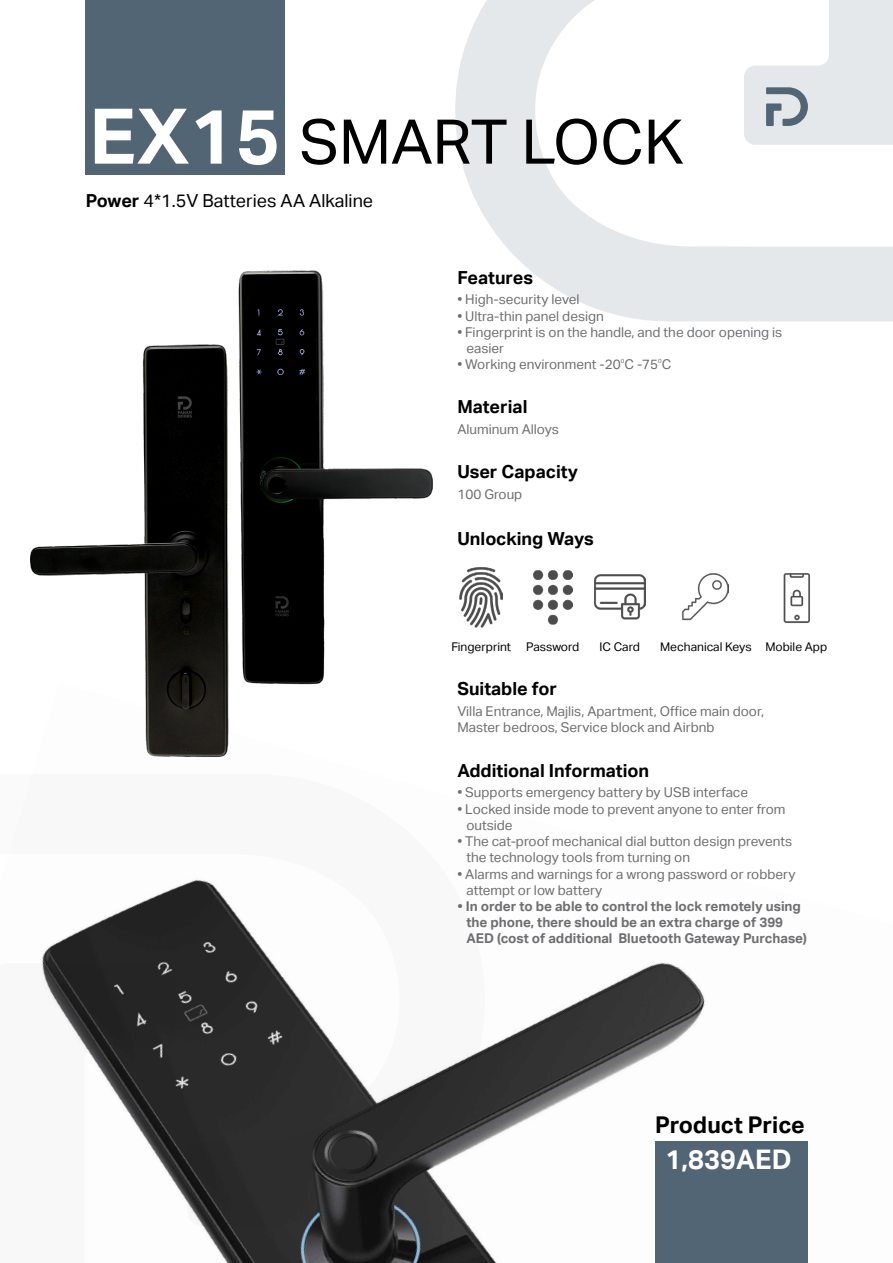
<style>
.page{position:relative;width:893px;height:1263px;background:#fff}
.page>*{position:absolute;margin:0;border:0;box-sizing:border-box;transform-origin:0 0}
.t1{font:61.65px "Aktiv Grotesk";color:#000}
.t2{font:700 27px "Aktiv Grotesk";color:#fff}
.t3{font:700 23.1px "Aktiv Grotesk";letter-spacing:-.005em;color:#000}
.t4{font:700 18px "Aktiv Grotesk";color:#000}
.t5{font:18px "Aktiv Grotesk";color:#000}
.t6{font:13.5px/16.2px "Aktiv Grotesk";color:#6d6e71}
.t7{font:700 13.5px/16.2px "Aktiv Grotesk";color:#6d6e71}
.t8{font:12px "Aktiv Grotesk";color:#000}
.t9{font:6px "Aktiv Grotesk";color:#6d6e71}
.s1{font-weight:700;font-size:76.95px;color:#fff}
.s2{font-weight:700}
</style>
<div class="page">
<img style="left:41px;top:879px;width:767px;height:384px">
<svg style="left:455px;top:0;width:438px;height:321px"></svg>
<svg style="left:744px;top:0;width:149px;height:145px"></svg>
<img style="left:31px;top:271px;width:402px;height:486px">
<div style="left:655px;top:1142px;width:153px;height:121px;background:#516575"></div>
<img style="left:460px;top:568px;width:43px;height:60px">
<img style="left:533px;top:570px;width:40px;height:55px">
<img style="left:683px;top:574px;width:46px;height:47px">
<img style="left:594px;top:574px;width:51px;height:46px">
<div style="left:85px;top:0;width:200px;height:174px;background:#516575"></div>
<img style="left:783px;top:574px;width:27px;height:50px">
<h1 class="t1" style="left:89px;top:106px;width:596px"><span class="s1">EX15</span> SMART LOCK</h1>
<h3 class="t5" style="left:86px;top:190px;width:289px"><span class="s2">Power</span> 4*1.5V Batteries AA Alkaline</h3>
<h3 class="t4" style="left:457px;top:267px;width:77px">Features</h3>
<p class="t6" style="left:457px;top:292px;width:124px">• High-security level</p>
<p class="t6" style="left:457px;top:308px;width:148px">• Ultra-thin panel design</p>
<p class="t6" style="left:466px;top:324px;width:317px;text-indent:-9px">• Fingerprint is on the handle, and the door opening is easier</p>
<p class="t6" style="left:457px;top:356px;width:215px">• Working environment -20 C -75 C</p>
<p class="t9" style="left:621px;top:357px;width:5px">0</p>
<p class="t9" style="left:658px;top:357px;width:5px">0</p>
<h3 class="t4" style="left:457px;top:396px;width:72px">Material</h3>
<p class="t6" style="left:457px;top:421px;width:103px">Aluminum Alloys</p>
<h3 class="t4" style="left:457px;top:461px;width:122px">User Capacity</h3>
<p class="t6" style="left:457px;top:486px;width:66px">100 Group</p>
<h3 class="t4" style="left:457px;top:528px;width:138px">Unlocking Ways</h3>
<p class="t8" style="left:451px;top:640px;width:61px">Fingerprint</p>
<p class="t8" style="left:526px;top:640px;width:55px">Password</p>
<p class="t8" style="left:600px;top:640px;width:42px">IC Card</p>
<p class="t8" style="left:660px;top:640px;width:93px">Mechanical Keys</p>
<p class="t8" style="left:765px;top:640px;width:63px">Mobile App</p>
<h3 class="t4" style="left:457px;top:678px;width:101px">Suitable for</h3>
<p class="t6" style="left:457px;top:703px;width:308px">Villa Entrance, Majlis, Apartment, Office main door,<br>Master bedroos, Service block and Airbnb</p>
<h3 class="t4" style="left:457px;top:760px;width:193px">Additional Information</h3>
<p class="t6" style="left:457px;top:785px;width:292px">• Supports emergency battery by USB interface</p>
<p class="t6" style="left:466px;top:801px;width:321px;text-indent:-9px">• Locked inside mode to prevent anyone to enter from outside</p>
<p class="t6" style="left:466px;top:833px;width:327px;text-indent:-9px">• The cat-proof mechanical dial button design prevents the technology tools from turning on</p>
<p class="t6" style="left:466px;top:866px;width:331px;text-indent:-9px">• Alarms and warnings for a wrong password or robbery attempt or low battery</p>
<p class="t7" style="left:466px;top:898px;width:342px;text-indent:-9px">• In order to be able to control the lock remotely using the phone, there should be an extra charge of 399<br>AED (cost of additional Bluetooth Gateway Purchase)</p>
<h3 class="t3" style="left:655px;top:1112px;width:151px">Product Price</h3>
<h2 class="t2" style="left:666px;top:1144px;width:127px">1,839AED</h2>
</div>
